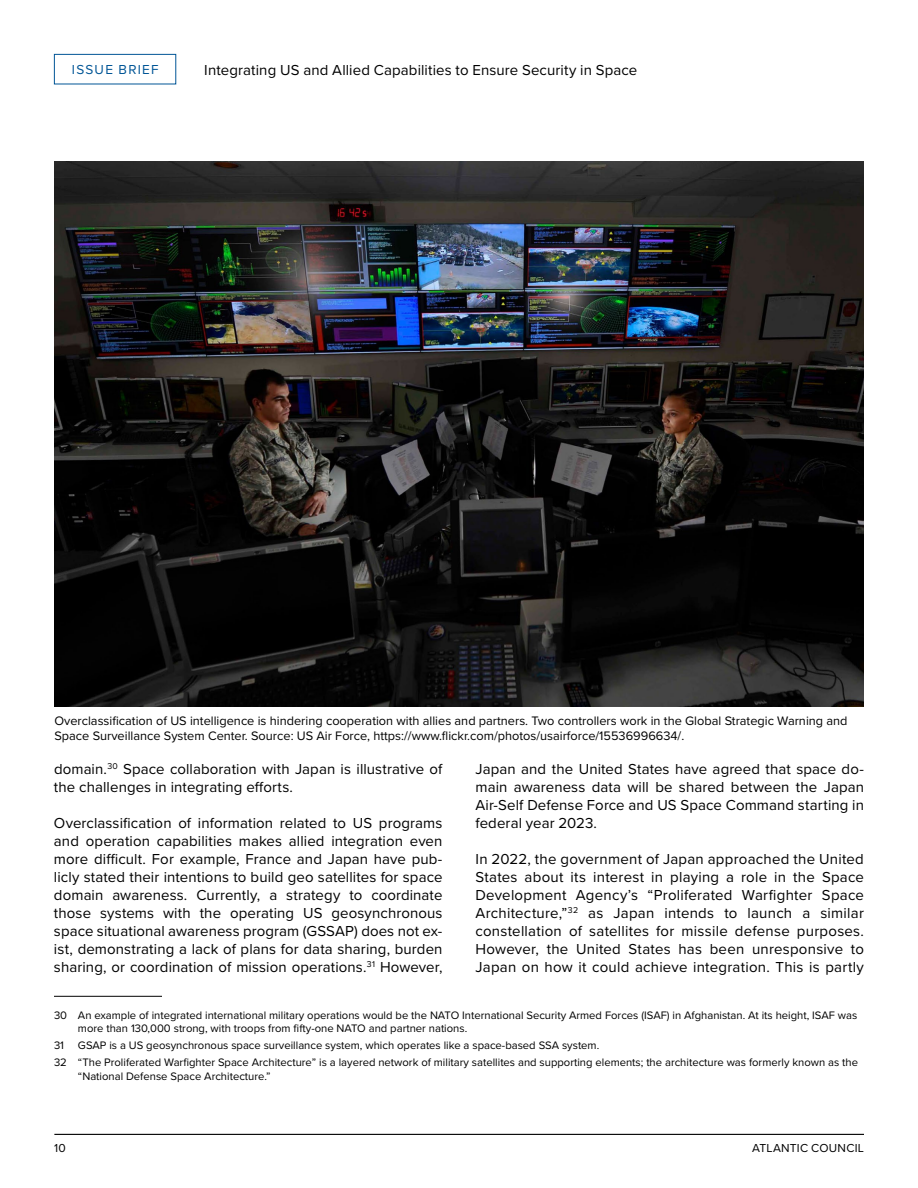
<style>
.page{position:relative;width:918px;height:1188px;background:#fff}
.page>*{position:absolute;margin:0;border:0;box-sizing:border-box;transform-origin:0 0}
.t1{font:15px/18px "Proxima Nova";letter-spacing:.01em;color:#000;text-align:justify}
.t2{font:13.5px "Proxima Nova";letter-spacing:.09em;color:#005596}
.t3{font:12.75px/15px "Proxima Nova";color:#000}
.t4{font:12px "Proxima Nova";letter-spacing:.02em;color:#000}
.t5{font:11.25px/13.5px "Proxima Nova";color:#000}
</style>
<div class="page">
<hr style="left:54px;top:1134px;width:810px;height:1px;background:#000">
<div style="left:54px;top:54px;width:122px;height:30px;border:1px solid #005596"></div>
<hr style="left:54px;top:996px;width:108px;height:1px;background:#000">
<img style="left:54px;top:162px;width:810px;height:544px">
<p class="t2" style="left:72px;top:60px;width:88px">ISSUE BRIEF</p>
<p class="t1" style="left:204px;top:60px;width:435px">Integrating US and Allied Capabilities to Ensure Security in Space</p>
<p class="t3" style="left:54px;top:713px;width:795px">Overclassification of US intelligence is hindering cooperation with allies and partners. Two controllers work in the Global Strategic Warning and<br>Space Surveillance System Center. Source: US Air Force, https://www.flickr.com/photos/usairforce/15536996634/.</p>
<p class="t1" style="left:54px;top:759px;width:390px">domain.<sup>30</sup> Space collaboration with Japan is illustrative of the challenges in integrating efforts.</p>
<p class="t1" style="left:54px;top:813px;width:390px">Overclassification of information related to US programs and operation capabilities makes allied integration even more difficult. For example, France and Japan have pub&shy;licly stated their intentions to build geo satellites for space domain awareness. Currently, a strategy to coordinate those systems with the operating US geosynchronous space situational awareness program (GSSAP) does not ex&shy;ist, demonstrating a lack of plans for data sharing, burden sharing, or coordination of mission operations.<sup>31</sup> However,</p>
<p class="t5" style="left:78px;top:1008px;width:781px;text-indent:-24px">30 An example of integrated international military operations would be the NATO International Security Armed Forces (ISAF) in Afghanistan. At its height, ISAF was more than 130,000 strong, with troops from fifty-one NATO and partner nations.</p>
<p class="t5" style="left:54px;top:1037px;width:806px;line-height:17px">31 GSAP is a US geosynchronous space surveillance system, which operates like a space-based SSA system.<br>32 “The Proliferated Warfighter Space Architecture” is a layered network of military satellites and supporting elements; the architecture was formerly known as the</p>
<p class="t5" style="left:78px;top:1069px;width:194px">“National Defense Space Architecture.”</p>
<p class="t1" style="left:476px;top:759px;width:390px">Japan and the United States have agreed that space do&shy;main awareness data will be shared between the Japan Air-Self Defense Force and US Space Command starting in federal year 2023.</p>
<p class="t1" style="left:475px;top:849px;width:390px">In 2022, the government of Japan approached the United States about its interest in playing a role in the Space Development Agency’s “Proliferated Warfighter Space Architecture,”<sup>32</sup> as Japan intends to launch a similar constellation of satellites for missile defense purposes.<br>However, the United States has been unresponsive to Japan on how it could achieve integration. This is partly</p>
<p class="t4" style="left:54px;top:1139px;width:13px">10</p>
<p class="t4" style="left:752px;top:1139px;width:113px">ATLANTIC COUNCIL</p>
</div>
